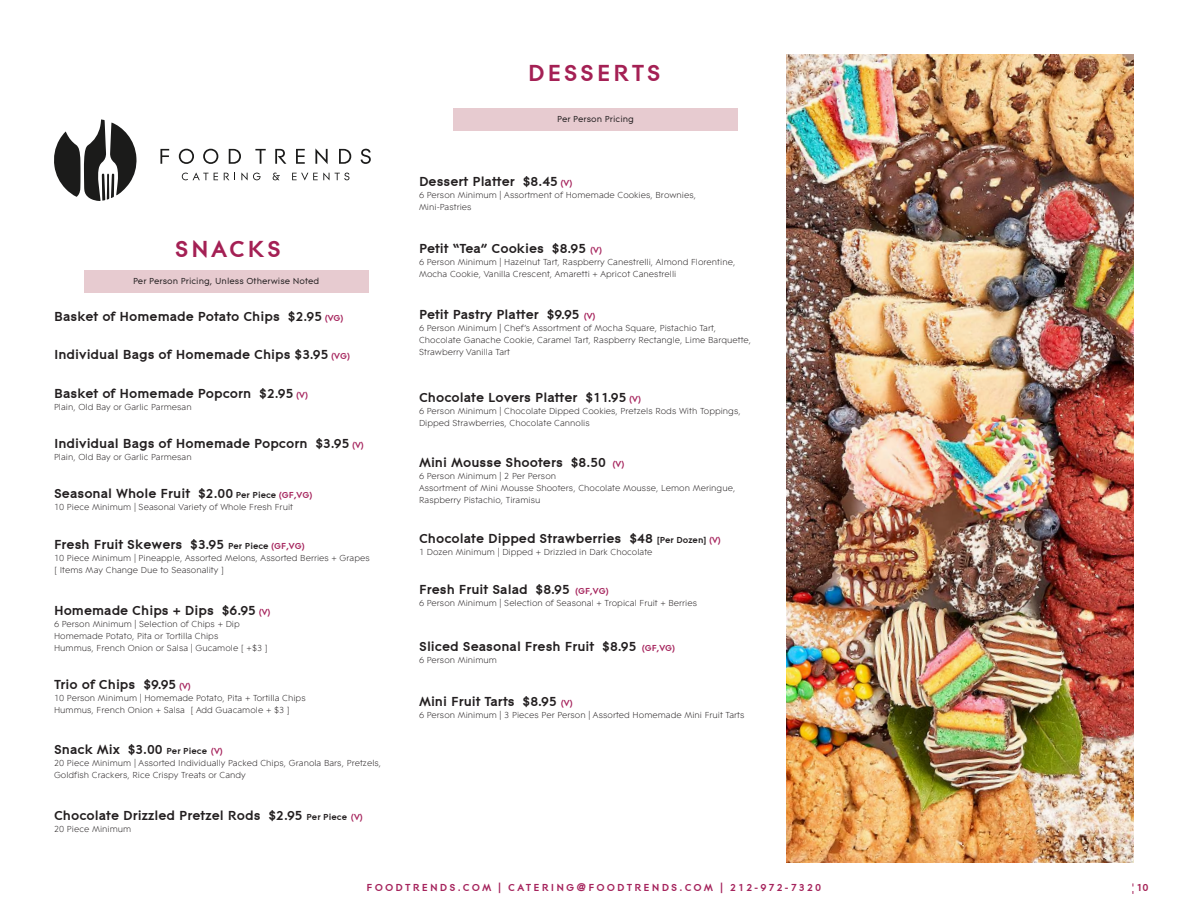
<style>
.page{position:relative;width:1188px;height:918px;background:#fff}
.page>*{position:absolute;margin:0;border:0;box-sizing:border-box;transform-origin:0 0}
.Section_Heading{font:700 24px "Contax Pro 75";letter-spacing:.1em;color:#a42054}
.Menu_Item_Title{font:700 13.5px "Contax Pro 75";color:#231f20}
.t1{font:700 10.5px "Contax Pro 75";letter-spacing:.2em;color:#a5235c}
.t2{font:700 10.5px "Contax Pro 75";color:#a42054}
.Menu_Item_Description{font:300 9px/12px "Contax W01 45";color:#231f20}
.Section_Insert{font:9px "Contax Pro 55";color:#231f20}
.Menu_Item_Title-2{font:300 9px "Contax W01 45";color:#231f20}
.s1{font-size:9px;color:#a5235c}
.s2{font-size:9px}
</style>
<div class="page">
<svg style="left:54px;top:119px;width:83px;height:82px"></svg>
<svg style="left:160px;top:149px;width:9px;height:15px"></svg>
<svg style="left:179px;top:149px;width:15px;height:15px"></svg>
<svg style="left:203px;top:149px;width:15px;height:15px"></svg>
<svg style="left:229px;top:149px;width:12px;height:15px"></svg>
<svg style="left:255px;top:149px;width:11px;height:15px"></svg>
<svg style="left:275px;top:149px;width:11px;height:15px"></svg>
<svg style="left:296px;top:149px;width:9px;height:15px"></svg>
<svg style="left:315px;top:148px;width:13px;height:16px"></svg>
<svg style="left:339px;top:149px;width:12px;height:15px"></svg>
<svg style="left:361px;top:149px;width:10px;height:15px"></svg>
<svg style="left:182px;top:172px;width:36px;height:8px"></svg>
<svg style="left:224px;top:173px;width:11px;height:7px"></svg>
<svg style="left:241px;top:172px;width:20px;height:8px"></svg>
<svg style="left:273px;top:173px;width:7px;height:7px"></svg>
<svg style="left:292px;top:172px;width:57px;height:8px"></svg>
<img style="left:786px;top:54px;width:348px;height:809px">
<div style="left:84px;top:270px;width:285px;height:22px;background:#e7cbd0"></div>
<div style="left:453px;top:108px;width:285px;height:22px;background:#e7cbd0"></div>
<p class="Section_Heading" style="left:528px;top:58px;width:134px">DESSERTS</p>
<p class="Section_Insert" style="left:557px;top:111px;width:78px">Per Person Pricing</p>
<p class="Section_Heading" style="left:175px;top:233px;width:108px">SNACKS</p>
<p class="Section_Insert" style="left:133px;top:273px;width:188px">Per Person Pricing, Unless Otherwise Noted</p>
<p class="Menu_Item_Title" style="left:54px;top:308px;width:291px">Basket of Homemade Potato Chips $2.95 <span class="s1">(VG)</span></p>
<p class="Menu_Item_Title" style="left:54px;top:346px;width:298px">Individual Bags of Homemade Chips $3.95 <span class="s1">(VG)</span></p>
<p class="Menu_Item_Title" style="left:54px;top:385px;width:256px">Basket of Homemade Popcorn $2.95 <span class="s1">(V)</span></p>
<p class="Menu_Item_Description" style="left:54px;top:401px;width:139px">Plain, Old Bay or Garlic Parmesan</p>
<p class="Menu_Item_Title" style="left:54px;top:435px;width:312px">Individual Bags of Homemade Popcorn $3.95 <span class="s1">(V)</span></p>
<p class="Menu_Item_Description" style="left:54px;top:451px;width:139px">Plain, Old Bay or Garlic Parmesan</p>
<p class="Menu_Item_Title" style="left:54px;top:485px;width:260px">Seasonal Whole Fruit $2.00 <span class="s2">Per Piece</span> <span class="s1">(GF,VG)</span></p>
<p class="Menu_Item_Title-2" style="left:54px;top:501px;width:241px">10 Piece Minimum | Seasonal Variety of Whole Fresh Fruit</p>
<p class="Menu_Item_Title" style="left:54px;top:536px;width:252px">Fresh Fruit Skewers $3.95 <span class="s2">Per Piece</span> <span class="s1">(GF,VG)</span></p>
<p class="Menu_Item_Description" style="left:54px;top:552px;width:317px">10 Piece Minimum | Pineapple, Assorted Melons, Assorted Berries + Grapes</p>
<p class="Menu_Item_Description" style="left:54px;top:564px;width:172px">[ Items May Change Due to Seasonality ]</p>
<p class="Menu_Item_Title" style="left:54px;top:602px;width:218px">Homemade Chips + Dips $6.95 <span class="s1">(V)</span></p>
<p class="Menu_Item_Description" style="left:54px;top:617px;width:187px">6 Person Minimum | Selection of Chips + Dip</p>
<p class="Menu_Item_Description" style="left:54px;top:629px;width:166px">Homemade Potato, Pita or Tortilla Chips</p>
<p class="Menu_Item_Description" style="left:54px;top:641px;width:216px">Hummus, French Onion or Salsa | Gucamole [ +$3 ]</p>
<p class="Menu_Item_Title" style="left:54px;top:676px;width:138px">Trio of Chips $9.95 <span class="s1">(V)</span></p>
<p class="Menu_Item_Description" style="left:54px;top:692px;width:253px">10 Person Minimum | Homemade Potato, Pita + Tortilla Chips</p>
<p class="Menu_Item_Description" style="left:54px;top:704px;width:237px">Hummus, French Onion + Salsa [ Add Guacamole + $3 ]</p>
<p class="Menu_Item_Title" style="left:54px;top:741px;width:170px">Snack Mix $3.00 <span class="s2">Per Piece</span> <span class="s1">(V)</span></p>
<p class="Menu_Item_Description" style="left:54px;top:757px;width:329px">20 Piece Minimum | Assorted Individually Packed Chips, Granola Bars, Pretzels,<br>Goldfish Crackers, Rice Crispy Treats or Candy</p>
<p class="Menu_Item_Title" style="left:54px;top:808px;width:310px">Chocolate Drizzled Pretzel Rods $2.95 <span class="s2">Per Piece</span> <span class="s1">(V)</span></p>
<p class="Menu_Item_Description" style="left:54px;top:823px;width:79px">20 Piece Minimum</p>
<p class="Menu_Item_Title" style="left:419px;top:173px;width:155px">Dessert Platter $8.45 <span class="s1">(V)</span></p>
<p class="Menu_Item_Description" style="left:419px;top:189px;width:279px">6 Person Minimum | Assortment of Homemade Cookies, Brownies,</p>
<p class="Menu_Item_Description" style="left:419px;top:201px;width:54px">Mini-Pastries</p>
<p class="Menu_Item_Title" style="left:419px;top:240px;width:185px">Petit “Tea” Cookies $8.95 <span class="s1">(V)</span></p>
<p class="Menu_Item_Description" style="left:419px;top:255px;width:318px">6 Person Minimum | Hazelnut Tart, Raspberry Canestrelli, Almond Florentine,</p>
<p class="Menu_Item_Description" style="left:419px;top:267px;width:259px">Mocha Cookie, Vanilla Crescent, Amaretti + Apricot Canestrelli</p>
<p class="Menu_Item_Title" style="left:419px;top:306px;width:178px">Petit Pastry Platter $9.95 <span class="s1">(V)</span></p>
<p class="Menu_Item_Description" style="left:419px;top:322px;width:299px">6 Person Minimum | Chef’s Assortment of Mocha Square, Pistachio Tart,</p>
<p class="Menu_Item_Description" style="left:419px;top:334px;width:334px">Chocolate Ganache Cookie, Caramel Tart, Raspberry Rectangle, Lime Barquette,<br>Strawberry Vanilla Tart</p>
<p class="Menu_Item_Title" style="left:419px;top:389px;width:224px">Chocolate Lovers Platter $11.95 <span class="s1">(V)</span></p>
<p class="Menu_Item_Description" style="left:419px;top:405px;width:323px">6 Person Minimum | Chocolate Dipped Cookies, Pretzels Rods With Toppings,<br>Dipped Strawberries, Chocolate Cannolis</p>
<p class="Menu_Item_Title" style="left:419px;top:454px;width:207px">Mini Mousse Shooters $8.50 <span class="s1">(V)</span></p>
<p class="Menu_Item_Description" style="left:419px;top:470px;width:139px">6 Person Minimum | 2 Per Person</p>
<p class="Menu_Item_Description" style="left:419px;top:482px;width:318px">Assortment of Mini Mousse Shooters, Chocolate Mousse, Lemon Meringue,<br>Raspberry Pistachio, Tiramisu</p>
<p class="Menu_Item_Title" style="left:419px;top:530px;width:303px">Chocolate Dipped Strawberries $48 <span class="s2">[Per Dozen]</span> <span class="s1">(V)</span></p>
<p class="Menu_Item_Description" style="left:419px;top:546px;width:235px">1 Dozen Minimum | Dipped + Drizzled in Dark Chocolate</p>
<p class="Menu_Item_Title" style="left:419px;top:582px;width:191px">Fresh Fruit Salad $8.95 <span class="s1">(GF,VG)</span></p>
<p class="Menu_Item_Description" style="left:419px;top:597px;width:280px">6 Person Minimum | Selection of Seasonal + Tropical Fruit + Berries</p>
<p class="Menu_Item_Title" style="left:419px;top:638px;width:258px">Sliced Seasonal Fresh Fruit $8.95 <span class="s1">(GF,VG)</span></p>
<p class="Menu_Item_Description" style="left:419px;top:654px;width:80px">6 Person Minimum</p>
<p class="Menu_Item_Title" style="left:419px;top:694px;width:155px">Mini Fruit Tarts $8.95 <span class="s1">(V)</span></p>
<p class="Menu_Item_Description" style="left:419px;top:709px;width:327px">6 Person Minimum | 3 Pieces Per Person | Assorted Homemade Mini Fruit Tarts</p>
<p class="t1" style="left:367px;top:881px;width:456px">FOODTRENDS.COM | CATERING@FOODTRENDS.COM | 212-972-7320</p>
<p class="t2" style="left:1137px;top:881px;width:14px">10</p>
</div>
